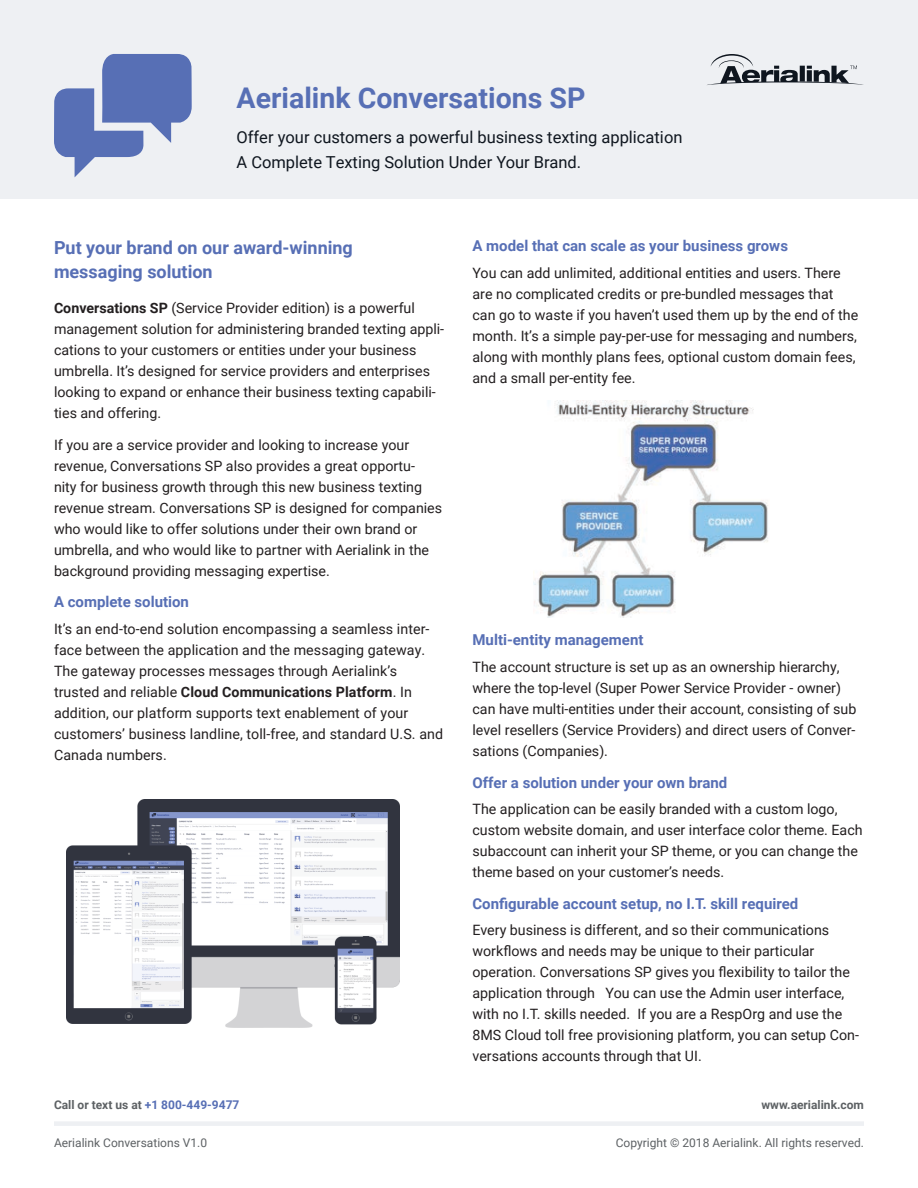
<style>
.page{position:relative;width:918px;height:1188px;background:#fff}
.page>*{position:absolute;margin:0;border:0;box-sizing:border-box;transform-origin:0 0}
.t1{font:700 28.5px "Roboto";color:#576fb5}
.t2{font:700 18px/24px "Roboto";color:#576fb5}
.t3{font:16.5px/25.5px "Roboto";color:#0f161f}
.t4{font:700 15px "Roboto";color:#576fb5}
.t5{font:14.25px/21px "Roboto";color:#231f20}
.t6{font:12px "Roboto";color:#5d6164}
.t7{font:700 12px "Roboto";color:#5d6164}
.s1{font-weight:700}
.s2{color:#576fb5}
</style>
<div class="page">
<div style="left:54px;top:1121px;width:810px;height:5px;background:#eef0f3"></div>
<img style="left:67px;top:799px;width:332px;height:229px">
<div style="left:0;top:0;width:918px;height:199px;background:#eef0f3"></div>
<svg style="left:707px;top:54px;width:157px;height:31px"></svg>
<svg style="left:54px;top:54px;width:138px;height:123px"></svg>
<img style="left:533px;top:400px;width:235px;height:218px">
<h1 class="t1" style="left:237px;top:78px;width:350px">Aerialink Conversations SP</h1>
<p class="t3" style="left:237px;top:124px;width:448px">Offer your customers a powerful business texting application<br>A Complete Texting Solution Under Your Brand.</p>
<p class="t2" style="left:54px;top:235px;width:300px">Put your brand on our award-winning messaging solution</p>
<p class="t5" style="left:54px;top:297px;width:392px"><span class="s1">Conversations SP</span> (Service Provider edition) is a powerful management solution for administering branded texting appli&shy;cations to your customers or entities under your business umbrella. It’s designed for service providers and enterprises looking to expand or enhance their business texting capabili&shy;ties and offering.</p>
<p class="t5" style="left:54px;top:434px;width:390px">If you are a service provider and looking to increase your revenue, Conversations SP also provides a great opportu-<br>nity for business growth through this new business texting revenue stream. Conversations SP is designed for companies who would like to offer solutions under their own brand or umbrella, and who would like to partner with Aerialink in the background providing messaging expertise.</p>
<p class="t4" style="left:54px;top:592px;width:137px">A complete solution</p>
<p class="t5" style="left:54px;top:618px;width:391px">It’s an end-to-end solution encompassing a seamless inter&shy;face between the application and the messaging gateway.<br>The gateway processes messages through Aerialink’s trusted and reliable <span class="s1">Cloud Communications Platform</span>. In addition, our platform supports text enablement of your customers’ business landline, toll-free, and standard U.S. and Canada numbers.</p>
<p class="t4" style="left:472px;top:235px;width:317px">A model that can scale as your business grows</p>
<p class="t5" style="left:472px;top:262px;width:387px">You can add unlimited, additional entities and users. There are no complicated credits or pre-bundled messages that can go to waste if you haven’t used them up by the end of the month. It’s a simple pay-per-use for messaging and numbers, along with monthly plans fees, optional custom domain fees, and a small per-entity fee.</p>
<p class="t4" style="left:472px;top:630px;width:172px">Multi-entity management</p>
<p class="t5" style="left:472px;top:656px;width:385px">The account structure is set up as an ownership hierarchy, where the top-level (Super Power Service Provider - owner) can have multi-entities under their account, consisting of sub level resellers (Service Providers) and direct users of Conver&shy;sations (Companies).</p>
<p class="t4" style="left:472px;top:772px;width:256px">Offer a solution under your own brand</p>
<p class="t5" style="left:472px;top:798px;width:392px">The application can be easily branded with a custom logo, custom website domain, and user interface color theme. Each subaccount can inherit your SP theme, or you can change the theme based on your customer’s needs.</p>
<p class="t4" style="left:472px;top:893px;width:327px">Configurable account setup, no I.T. skill required</p>
<p class="t5" style="left:472px;top:919px;width:388px">Every business is different, and so their communications workflows and needs may be unique to their particular operation. Conversations SP gives you flexibility to tailor the application through You can use the Admin user interface, with no I.T. skills needed. If you are a RespOrg and use the 8MS Cloud toll free provisioning platform, you can setup Con&shy;versations accounts through that UI.</p>
<p class="t7" style="left:54px;top:1096px;width:187px">Call or text us at <span class="s2">+1 800-449-9477</span></p>
<p class="t7" style="left:761px;top:1096px;width:104px">www.aerialink.com</p>
<p class="t6" style="left:54px;top:1134px;width:155px">Aerialink Conversations V1.0</p>
<p class="t6" style="left:616px;top:1134px;width:250px">Copyright © 2018 Aerialink. All rights reserved.</p>
</div>
